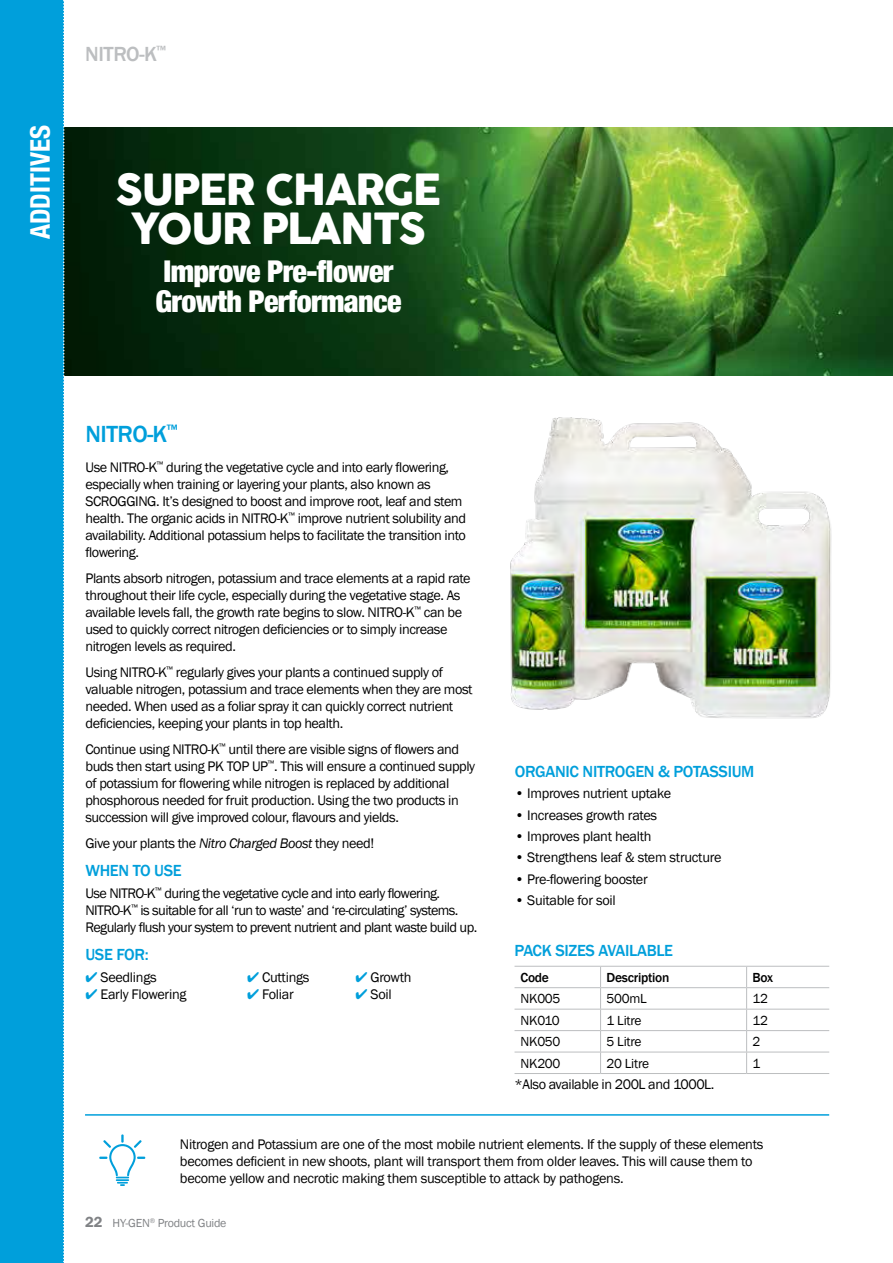
<style>
.page{position:relative;width:893px;height:1263px;background:#fff}
.page>*{position:absolute;margin:0;border:0;box-sizing:border-box;transform-origin:0 0}
.t1{font:42px/39px "Cocogoose";letter-spacing:-.04em;color:#fff;text-align:center}
.t2{font:900 condensed 30px/30px "Helvetica Neue";letter-spacing:-.02em;color:#fff}
.t3{font:700 condensed 27px "Helvetica Neue";color:#fff}
.t4{font:500 24px "Franklin Gothic";letter-spacing:-.02em;color:#009fdb}
.t5{font:500 21px "Franklin Gothic";letter-spacing:-.02em;color:#bcbec0}
.t6{font:500 16.5px "Franklin Gothic";letter-spacing:-.02em;color:#009fdb}
.t7{font:14.25px/17.1px "Franklin Gothic";letter-spacing:-.03em;color:#000}
.t8{font:13.5px "Franklin Gothic";letter-spacing:-.02em;color:#000}
.t9{font:500 13.5px "Franklin Gothic";letter-spacing:-.02em;color:#000}
.t10{font:12px "Franklin Gothic";letter-spacing:-.02em;color:#808285}
.s1{font-style:italic}
.s2{color:#009fdb}
.s3{font-weight:600;font-size:15px}
</style>
<div class="page">
<img style="left:65px;top:128px;width:828px;height:248px">
<div style="left:0;top:0;width:64px;height:1263px;background:#009fdb"></div>
<svg style="left:63px;top:0;width:2px;height:1263px"></svg>
<svg style="left:99px;top:1134px;width:46px;height:52px"></svg>
<hr style="left:85px;top:1114px;width:744px;height:2px;background:#009fdb">
<svg style="left:514px;top:966px;width:315px;height:107px"></svg>
<hr style="left:514px;top:1073px;width:87px;height:1px;background:#bcbec0">
<hr style="left:601px;top:1073px;width:146px;height:1px;background:#bcbec0">
<hr style="left:747px;top:1073px;width:82px;height:1px;background:#bcbec0">
<img style="left:510px;top:417px;width:322px;height:302px">
<h3 class="t3" style="left:18px;top:239px;width:115px;rotate:-90deg">ADDITIVES</h3>
<h3 class="t5" style="left:85px;top:41px;width:82px">NITRO-K<sup>™</sup></h3>
<h1 class="t1" style="left:116px;top:172px;width:327px">SUPER CHARGE<br>YOUR PLANTS</h1>
<h2 class="t2" style="left:155px;top:255px;width:248px">Improve Pre-flower<br>Growth Performance</h2>
<h3 class="t4" style="left:85px;top:419px;width:94px">NITRO-K<sup>™</sup></h3>
<p class="t7" style="left:85px;top:459px;width:382px">Use NITRO-K<sup>™</sup> during the vegetative cycle and into early flowering, especially when training or layering your plants, also known as SCROGGING. It’s designed to boost and improve root, leaf and stem health. The organic acids in NITRO-K<sup>™</sup> improve nutrient solubility and availability. Additional potassium helps to facilitate the transition into flowering.</p>
<p class="t7" style="left:85px;top:570px;width:387px">Plants absorb nitrogen, potassium and trace elements at a rapid rate throughout their life cycle, especially during the vegetative stage. As available levels fall, the growth rate begins to slow. NITRO-K<sup>™</sup> can be used to quickly correct nitrogen deficiencies or to simply increase nitrogen levels as required.</p>
<p class="t7" style="left:85px;top:664px;width:389px">Using NITRO-K<sup>™</sup> regularly gives your plants a continued supply of valuable nitrogen, potassium and trace elements when they are most needed. When used as a foliar spray it can quickly correct nutrient deficiencies, keeping your plants in top health.</p>
<p class="t7" style="left:85px;top:741px;width:391px">Continue using NITRO-K<sup>™</sup> until there are visible signs of flowers and buds then start using PK TOP UP<sup>™</sup>. This will ensure a continued supply of potassium for flowering while nitrogen is replaced by additional phosphorous needed for fruit production. Using the two products in succession will give improved colour, flavours and yields.</p>
<p class="t7" style="left:85px;top:835px;width:290px">Give your plants the <span class="s1">Nitro Charged Boost</span> they need!</p>
<p class="t6" style="left:85px;top:860px;width:98px">WHEN TO USE</p>
<p class="t7" style="left:85px;top:885px;width:393px">Use NITRO-K<sup>™</sup> during the vegetative cycle and into early flowering.<br>NITRO-K<sup>™</sup> is suitable for all ‘run to waste’ and ‘re-circulating’ systems.<br>Regularly flush your system to prevent nutrient and plant waste build up.</p>
<p class="t6" style="left:85px;top:944px;width:65px">USE FOR:</p>
<p class="t7" style="left:85px;top:968px;width:73px"><span class="s2">✔</span> Seedlings</p>
<p class="t7" style="left:247px;top:968px;width:64px"><span class="s2">✔</span> Cuttings</p>
<p class="t7" style="left:355px;top:968px;width:58px"><span class="s2">✔</span> Growth</p>
<p class="t7" style="left:85px;top:985px;width:102px"><span class="s2">✔</span> Early Flowering</p>
<p class="t7" style="left:247px;top:985px;width:48px"><span class="s2">✔</span> Foliar</p>
<p class="t7" style="left:355px;top:985px;width:38px"><span class="s2">✔</span> Soil</p>
<p class="t6" style="left:515px;top:761px;width:241px">ORGANIC NITROGEN &amp; POTASSIUM</p>
<p class="t7" style="left:515px;top:785px;width:158px">• Improves nutrient uptake</p>
<p class="t7" style="left:515px;top:807px;width:144px">• Increases growth rates</p>
<p class="t7" style="left:515px;top:828px;width:138px">• Improves plant health</p>
<p class="t7" style="left:515px;top:849px;width:208px">• Strengthens leaf &amp; stem structure</p>
<p class="t7" style="left:515px;top:871px;width:135px">• Pre-flowering booster</p>
<p class="t7" style="left:515px;top:892px;width:103px">• Suitable for soil</p>
<p class="t6" style="left:514px;top:940px;width:160px">PACK SIZES AVAILABLE</p>
<p class="t9" style="left:520px;top:969px;width:30px">Code</p>
<p class="t9" style="left:607px;top:969px;width:64px">Description</p>
<p class="t9" style="left:753px;top:969px;width:22px">Box</p>
<p class="t8" style="left:520px;top:990px;width:42px">NK005</p>
<p class="t8" style="left:607px;top:990px;width:42px">500mL</p>
<p class="t8" style="left:753px;top:990px;width:17px">12</p>
<p class="t8" style="left:520px;top:1012px;width:41px">NK010</p>
<p class="t8" style="left:607px;top:1012px;width:37px">1 Litre</p>
<p class="t8" style="left:753px;top:1012px;width:17px">12</p>
<p class="t8" style="left:520px;top:1033px;width:42px">NK050</p>
<p class="t8" style="left:607px;top:1033px;width:37px">5 Litre</p>
<p class="t8" style="left:753px;top:1033px;width:9px">2</p>
<p class="t8" style="left:520px;top:1054px;width:42px">NK200</p>
<p class="t8" style="left:607px;top:1054px;width:44px">20 Litre</p>
<p class="t8" style="left:753px;top:1054px;width:9px">1</p>
<p class="t7" style="left:514px;top:1076px;width:201px">*Also available in 200L and 1000L.</p>
<p class="t7" style="left:180px;top:1136px;width:585px">Nitrogen and Potassium are one of the most mobile nutrient elements. If the supply of these elements becomes deficient in new shoots, plant will transport them from older leaves. This will cause them to become yellow and necrotic making them susceptible to attack by pathogens.</p>
<p class="t10" style="left:85px;top:1215px;width:143px"><span class="s3">22</span> HY-GEN<sup>®</sup> Product Guide</p>
</div>
